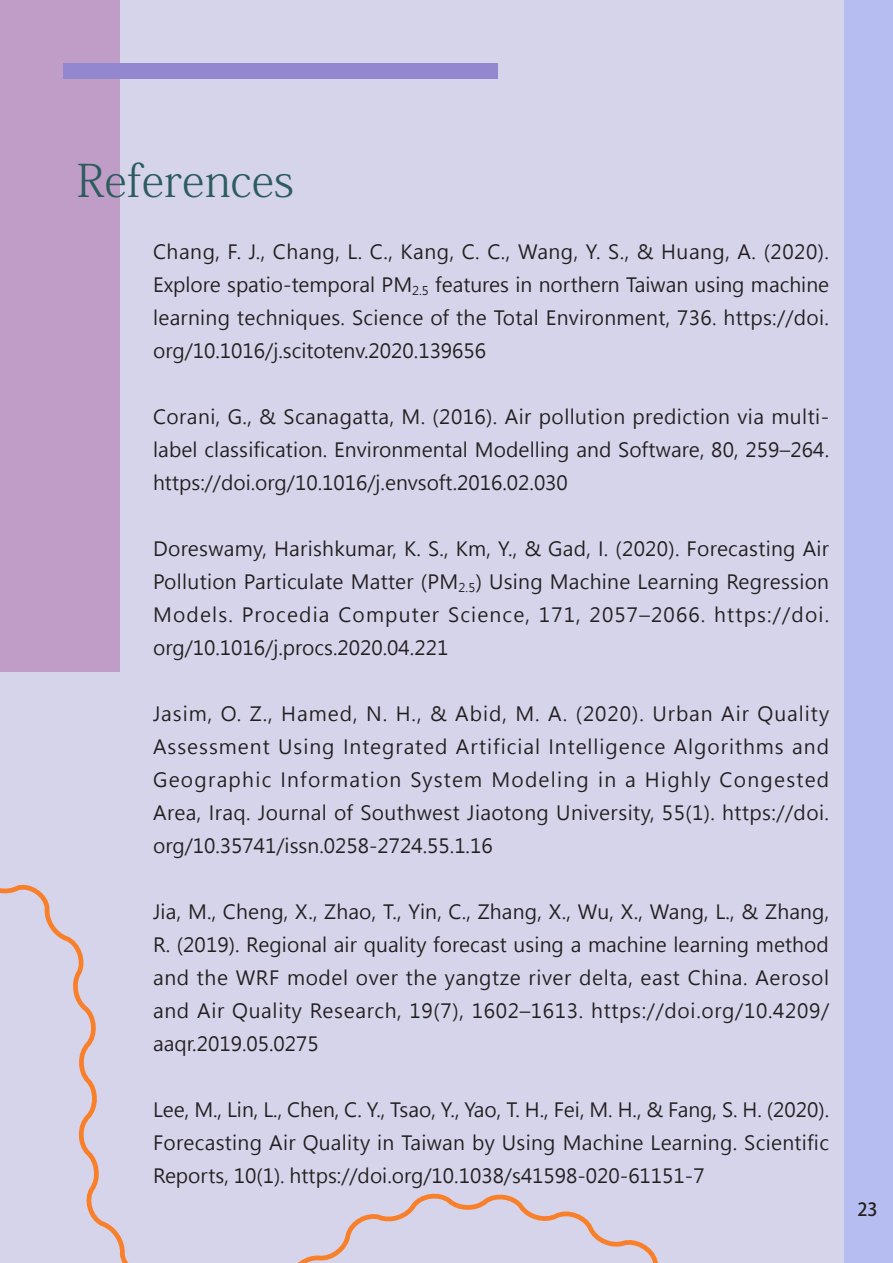
<style>
.page{position:relative;width:893px;height:1263px;background:#d6d4ea}
.page>*{position:absolute;margin:0;border:0;box-sizing:border-box;transform-origin:0 0}
.t1{font:45px "Adobe Fangsong Std";color:#2d5c5f}
.t2{font:19.5px/33px "Microsoft Jheng Hei";color:#231f20;text-align:justify}
.t3{font:700 18px "Adobe Fan Heiti Std";color:#231f20}
</style>
<div class="page">
<div style="left:844px;top:0;width:49px;height:1263px;background:#b6bdf1"></div>
<div style="left:0;top:0;width:119px;height:672px;background:#c09dc7"></div>
<svg style="left:0;top:884px;width:658px;height:379px"></svg>
<div style="left:64px;top:64px;width:434px;height:15px;background:#9387cf"></div>
<p class="t1" style="left:77px;top:153px;width:219px">References</p>
<p class="t2" style="left:153px;top:235px;width:678px">Chang, F. J., Chang, L. C., Kang, C. C., Wang, Y. S., &amp; Huang, A. (2020).<br>Explore spatio-temporal PM<sub>2.5</sub> features in northern Taiwan using machine learning techniques. Science of the Total Environment, 736. https://doi. org/10.1016/j.scitotenv.2020.139656</p>
<p class="t2" style="left:153px;top:400px;width:678px">Corani, G., &amp; Scanagatta, M. (2016). Air pollution prediction via multi&shy;label classification. Environmental Modelling and Software, 80, 259–264. https://doi.org/10.1016/j.envsoft.2016.02.030</p>
<p class="t2" style="left:153px;top:532px;width:678px">Doreswamy, Harishkumar, K. S., Km, Y., &amp; Gad, I. (2020). Forecasting Air Pollution Particulate Matter (PM<sub>2.5</sub>) Using Machine Learning Regression Models. Procedia Computer Science, 171, 2057–2066. https://doi. org/10.1016/j.procs.2020.04.221</p>
<p class="t2" style="left:153px;top:697px;width:678px">Jasim, O. Z., Hamed, N. H., &amp; Abid, M. A. (2020). Urban Air Quality Assessment Using Integrated Artificial Intelligence Algorithms and Geographic Information System Modeling in a Highly Congested Area, Iraq. Journal of Southwest Jiaotong University, 55(1). https://doi. org/10.35741/issn.0258-2724.55.1.16</p>
<p class="t2" style="left:153px;top:895px;width:678px">Jia, M., Cheng, X., Zhao, T., Yin, C., Zhang, X., Wu, X., Wang, L., &amp; Zhang, R. (2019). Regional air quality forecast using a machine learning method and the WRF model over the yangtze river delta, east China. Aerosol and Air Quality Research, 19(7), 1602–1613. https://doi.org/10.4209/ aaqr.2019.05.0275</p>
<p class="t2" style="left:153px;top:1093px;width:678px">Lee, M., Lin, L., Chen, C. Y., Tsao, Y., Yao, T. H., Fei, M. H., &amp; Fang, S. H. (2020).<br>Forecasting Air Quality in Taiwan by Using Machine Learning. Scientific Reports, 10(1). https://doi.org/10.1038/s41598-020-61151-7</p>
<p class="t3" style="left:857px;top:1198px;width:22px">23</p>
</div>
